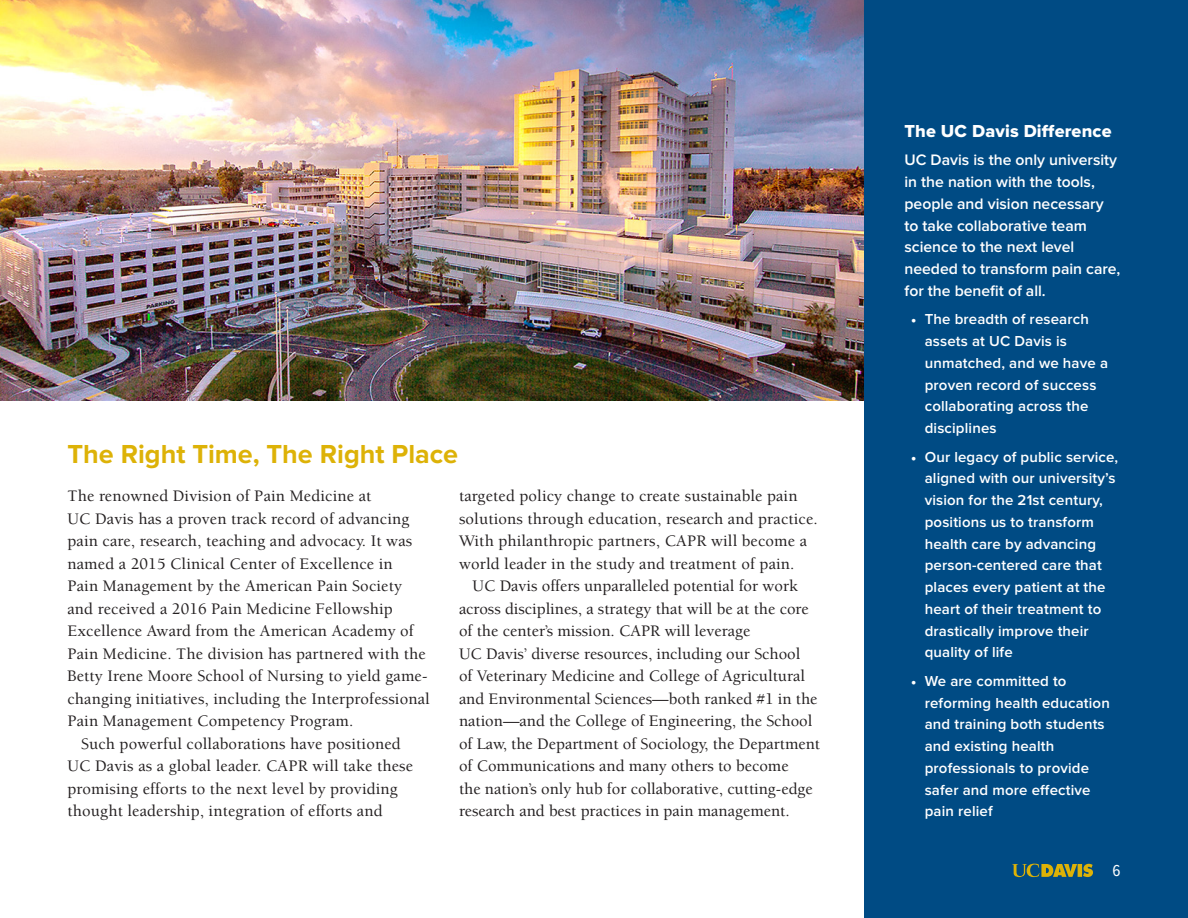
<style>
.page{position:relative;width:1188px;height:918px;background:#fff}
.page>*{position:absolute;margin:0;border:0;box-sizing:border-box;transform-origin:0 0}
.header1{font:700 27px "Proxima Nova";color:#ddb207}
.box-header-reversed{font:18px "Proxima Nova Extrabld";letter-spacing:.01em;color:#fff}
.text-body{font:500 16.5px/22.5px "Berkeley Std";color:#231f20}
.text-body_1st{font:500 16.5px/22.5px "Berkeley Std";letter-spacing:.01em;color:#231f20}
.t1{font:16.5px "Proxima Nova Cond";color:#fff}
.box-text-reversed{font:600 15.75px/21.8px "Proxima Nova";color:#fff}
.t2{font:600 15px/21.8px "Proxima Nova";letter-spacing:.01em;color:#fff}
.s1{font-family:"Berkeley Std";font-weight:900;font-size:10.5px}
</style>
<div class="page">
<img style="left:0;top:0;width:864px;height:400px">
<div style="left:864px;top:0;width:324px;height:918px;background:#004b84"></div>
<svg style="left:1012px;top:863px;width:81px;height:14px"></svg>
<p class="header1" style="left:68px;top:438px;width:392px">The Right Time, The Right Place</p>
<p class="text-body_1st" style="left:68px;top:485px;width:364px">The renowned Division of Pain Medicine at<br>UC Davis has a proven track record of advancing pain care, research, teaching and advocacy. It was named a 2015 Clinical Center of Excellence in<br>Pain Management by the American Pain Society and received a 2016 Pain Medicine Fellowship Excellence Award from the American Academy of Pain Medicine. The division has partnered with the Betty Irene Moore School of Nursing to yield game&shy;changing initiatives, including the Interprofessional Pain Management Competency Program.</p>
<p class="text-body" style="left:68px;top:733px;width:347px;text-indent:14px">Such powerful collaborations have positioned UC Davis as a global leader. CAPR will take these promising efforts to the next level by providing thought leadership, integration of efforts and</p>
<p class="text-body" style="left:459px;top:485px;width:360px">targeted policy change to create sustainable pain solutions through education, research and practice.<br>With philanthropic partners, CAPR will become a world leader in the study and treatment of pain.</p>
<p class="text-body" style="left:459px;top:575px;width:363px;text-indent:14px">UC Davis offers unparalleled potential for work across disciplines, a strategy that will be at the core of the center’s mission. CAPR will leverage<br>UC Davis’ diverse resources, including our School<br>of Veterinary Medicine and College of Agricultural and Environmental Sciences—both ranked #1 in the nation—and the College of Engineering, the School of Law, the Department of Sociology, the Department of Communications and many others to become<br>the nation’s only hub for collaborative, cutting-edge research and best practices in pain management.</p>
<p class="box-header-reversed" style="left:904px;top:120px;width:209px">The UC Davis Difference</p>
<p class="box-text-reversed" style="left:904px;top:150px;width:218px">UC Davis is the only university in the nation with the tools, people and vision necessary to take collaborative team science to the next level needed to transform pain care, for the benefit of all.</p>
<p class="t2" style="left:925px;top:309px;width:185px;text-indent:-14px"><span class="s1">•</span> The breadth of research assets at UC Davis is unmatched, and we have a proven record of success collaborating across the disciplines</p>
<p class="t2" style="left:925px;top:446px;width:195px;text-indent:-14px"><span class="s1">•</span> Our legacy of public service, aligned with our university’s vision for the 21st century, positions us to transform health care by advancing person-centered care that places every patient at the heart of their treatment to drastically improve their quality of life</p>
<p class="t2" style="left:925px;top:671px;width:187px;text-indent:-14px"><span class="s1">•</span> We are committed to reforming health education and training both students and existing health professionals to provide safer and more effective pain relief</p>
<p class="t1" style="left:1112px;top:862px;width:10px">6</p>
</div>
